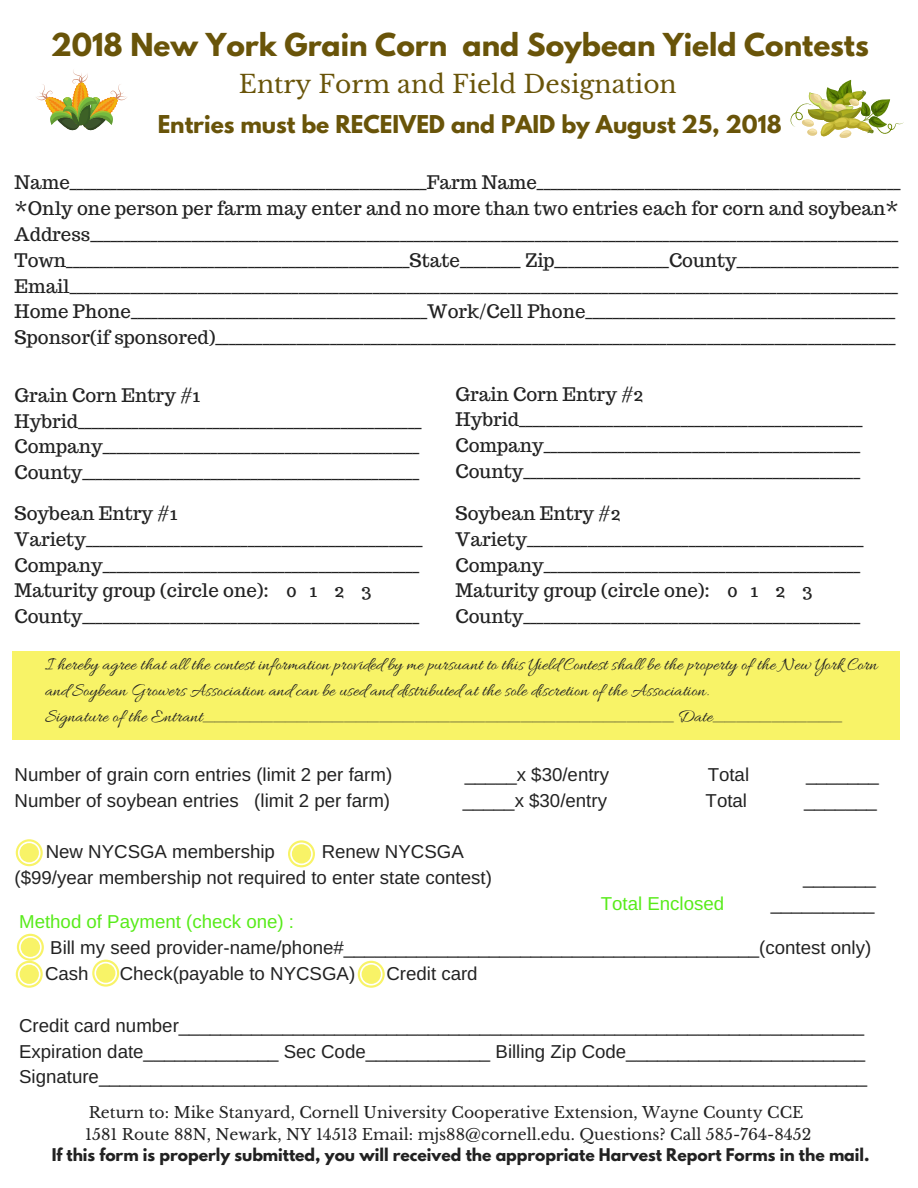
<style>
.page{position:relative;width:918px;height:1188px;background:#fff}
.page>*{position:absolute;margin:0;border:0;box-sizing:border-box;transform-origin:0 0}
.t1{font:700 28.05px "League Spartan";color:#695409}
.t2{font:24.9px "Libre Baskerville";color:#695409}
.t3{font:700 21.75px "League Spartan";color:#695409}
.t4{font:18.75px/25.8px "Trocchi";color:#222}
.t5{font:18.75px/25.8px "Arimo";color:#222}
.t6{font:18.75px/25.8px "Allura";color:#222}
.t7{font:18.75px "Arimo";color:#57eb19}
.t8{font:15.6px/21.3px "Libre Baskerville";color:#222}
.t9{font:700 15.6px "League Spartan";color:#222}
</style>
<div class="page">
<div style="left:12px;top:651px;width:888px;height:89px;background:#f8f367"></div>
<svg style="left:16px;top:839px;width:27px;height:27px"></svg>
<svg style="left:36px;top:70px;width:91px;height:61px"></svg>
<svg style="left:790px;top:80px;width:114px;height:58px"></svg>
<svg style="left:288px;top:840px;width:27px;height:27px"></svg>
<svg style="left:16px;top:934px;width:28px;height:54px"></svg>
<svg style="left:92px;top:960px;width:27px;height:27px"></svg>
<svg style="left:358px;top:961px;width:27px;height:27px"></svg>
<h1 class="t1" style="left:51px;top:31px;width:820px">2018 New York Grain Corn and Soybean Yield Contests</h1>
<h2 class="t2" style="left:239px;top:69px;width:439px">Entry Form and Field Designation</h2>
<p class="t3" style="left:158px;top:113px;width:625px">Entries must be RECEIVED and PAID by August 25, 2018</p>
<p class="t4" style="left:15px;top:169px;width:887px">Name_____________________________________________________Farm Name______________________________________________________ *Only one person per farm may enter and no more than two entries each for corn and soybean* Address________________________________________________________________________________________________________________________ Town___________________________________________________State_________ Zip_________________County________________________ Email___________________________________________________________________________________________________________________________ Home Phone____________________________________________Work/Cell Phone______________________________________________ Sponsor(if sponsored)_____________________________________________________________________________________________________</p>
<p class="t4" style="left:15px;top:382px;width:408px">Grain Corn Entry #1<br>Hybrid___________________________________________________ Company_______________________________________________ County__________________________________________________</p>
<p class="t4" style="left:456px;top:381px;width:408px">Grain Corn Entry #2<br>Hybrid___________________________________________________ Company_______________________________________________ County__________________________________________________</p>
<p class="t4" style="left:456px;top:500px;width:410px">Soybean Entry #2<br>Variety__________________________________________________ Company_______________________________________________ Maturity group (circle one): 0 1 2 3<br>County__________________________________________________</p>
<p class="t6" style="left:45px;top:653px;width:834px">I hereby agree that all the contest information provided by me pursuant to this Yield Contest shall be the property of the New York Corn and Soybean Growers Association and can be used and distributed at the sole discretion of the Association.<br>Signature of the Entrant________________________________________ Date___________</p>
<p class="t5" style="left:15px;top:761px;width:379px">Number of grain corn entries (limit 2 per farm)</p>
<p class="t5" style="left:465px;top:761px;width:146px">_____x $30/entry</p>
<p class="t5" style="left:708px;top:761px;width:43px">Total</p>
<p class="t5" style="left:806px;top:761px;width:74px">_______</p>
<p class="t5" style="left:15px;top:787px;width:377px">Number of soybean entries (limit 2 per farm)</p>
<p class="t5" style="left:463px;top:787px;width:146px">_____x $30/entry</p>
<p class="t5" style="left:706px;top:787px;width:43px">Total</p>
<p class="t5" style="left:804px;top:787px;width:74px">_______</p>
<p class="t5" style="left:46px;top:839px;width:231px">New NYCSGA membership</p>
<p class="t4" style="left:15px;top:500px;width:410px">Soybean Entry #1<br>Variety__________________________________________________ Company_______________________________________________ Maturity group (circle one): 0 1 2 3<br>County__________________________________________________</p>
<p class="t5" style="left:15px;top:839px;width:479px;text-indent:307px">Renew NYCSGA ($99/year membership not required to enter state contest)</p>
<p class="t5" style="left:803px;top:865px;width:74px">_______</p>
<p class="t7" style="left:601px;top:893px;width:125px">Total Enclosed</p>
<p class="t5" style="left:771px;top:891px;width:105px">__________</p>
<p class="t7" style="left:19px;top:911px;width:276px">Method of Payment (check one) :</p>
<p class="t5" style="left:45px;top:935px;width:828px">Bill my seed provider-name/phone#________________________________________(contest only)<br>Cash</p>
<p class="t5" style="left:120px;top:960px;width:237px">Check(payable to NYCSGA)</p>
<p class="t5" style="left:386px;top:960px;width:93px">Credit card</p>
<p class="t5" style="left:19px;top:1012px;width:850px">Credit card number__________________________________________________________________<br>Expiration date_____________ Sec Code____________ Billing Zip Code_______________________<br>Signature__________________________________________________________________________</p>
<p class="t8" style="left:85px;top:1102px;width:728px">Return to: Mike Stanyard, Cornell University Cooperative Extension, Wayne County CCE<br>1581 Route 88N, Newark, NY 14513 Email: mjs88@cornell.edu. Questions? Call 585-764-8452</p>
<p class="t9" style="left:52px;top:1147px;width:819px">If this form is properly submitted, you will received the appropriate Harvest Report Forms in the mail.</p>
</div>
